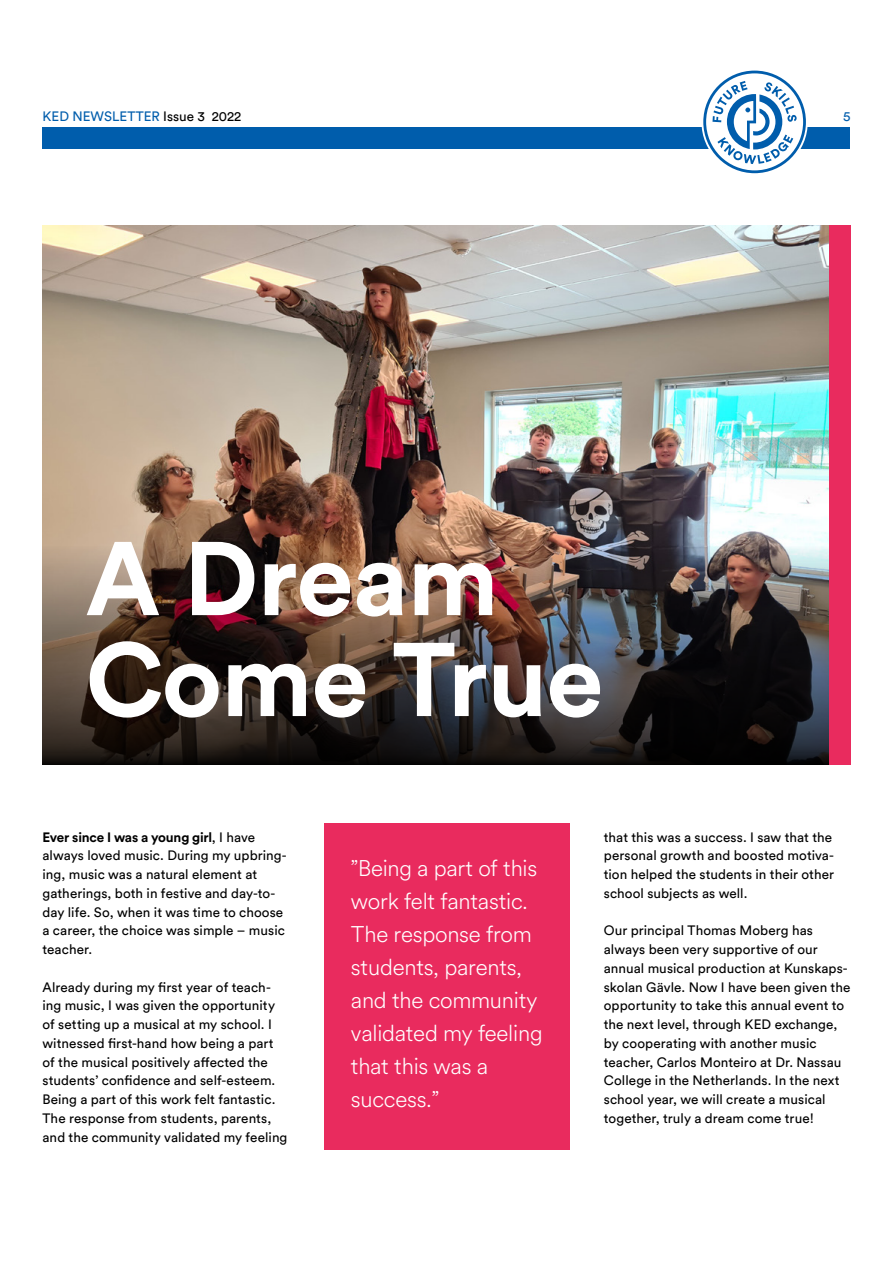
<style>
.page{position:relative;width:893px;height:1263px;background:#fff}
.page>*{position:absolute;margin:0;border:0;box-sizing:border-box;transform-origin:0 0}
.t1{font:700 103.35px/100.9px "Circular Std";letter-spacing:-.01em;color:#fff}
.t2{font:300 22.5px/33px "Circular Air";letter-spacing:-.01em;color:#fff}
.t3{font:13.5px/18.8px "Circular Std";letter-spacing:.005em;color:#000}
.t4{font:13.5px "Circular Std";color:#005dac}
.s1{color:#000}
.s2{font-weight:700}
</style>
<div class="page">
<div style="left:43px;top:128px;width:807px;height:21px;background:#005dac"></div>
<svg style="left:703px;top:71px;width:103px;height:102px"></svg>
<img style="left:43px;top:225px;width:786px;height:270px">
<img style="left:43px;top:495px;width:786px;height:270px">
<div style="left:829px;top:225px;width:21px;height:540px;background:#e92b5e"></div>
<div style="left:324px;top:823px;width:246px;height:327px;background:#e92b5e"></div>
<p class="t4" style="left:43px;top:109px;width:200px">KED NEWSLETTER <span class="s1">Issue 3 2022</span></p>
<p class="t4" style="left:843px;top:109px;width:9px">5</p>
<h1 class="t1" style="left:86px;top:526px;width:519px">A Dream<br>Come True</h1>
<p class="t3" style="left:43px;top:827px;width:246px"><span class="s2">Ever since I was a young girl</span>, I have always loved music. During my upbring&shy;ing, music was a natural element at gatherings, both in festive and day-to&shy;day life. So, when it was time to choose a career, the choice was simple – music teacher.</p>
<p class="t3" style="left:43px;top:977px;width:246px">Already during my first year of teach&shy;ing music, I was given the opportunity of setting up a musical at my school. I witnessed first-hand how being a part of the musical positively affected the students’ confidence and self-esteem.<br>Being a part of this work felt fantastic.<br>The response from students, parents, and the community validated my feeling</p>
<h2 class="t2" style="left:351px;top:851px;width:193px">”Being a part of this work felt fantastic.<br>The response from students, parents, and the community validated my feeling that this was a success.”</h2>
<p class="t3" style="left:604px;top:827px;width:232px">that this was a success. I saw that the personal growth and boosted motiva&shy;tion helped the students in their other school subjects as well.</p>
<p class="t3" style="left:604px;top:921px;width:248px">Our principal Thomas Moberg has always been very supportive of our annual musical production at Kunskaps&shy;skolan Gävle. Now I have been given the opportunity to take this annual event to the next level, through KED exchange, by cooperating with another music teacher, Carlos Monteiro at Dr. Nassau College in the Netherlands. In the next school year, we will create a musical together, truly a dream come true!</p>
</div>
